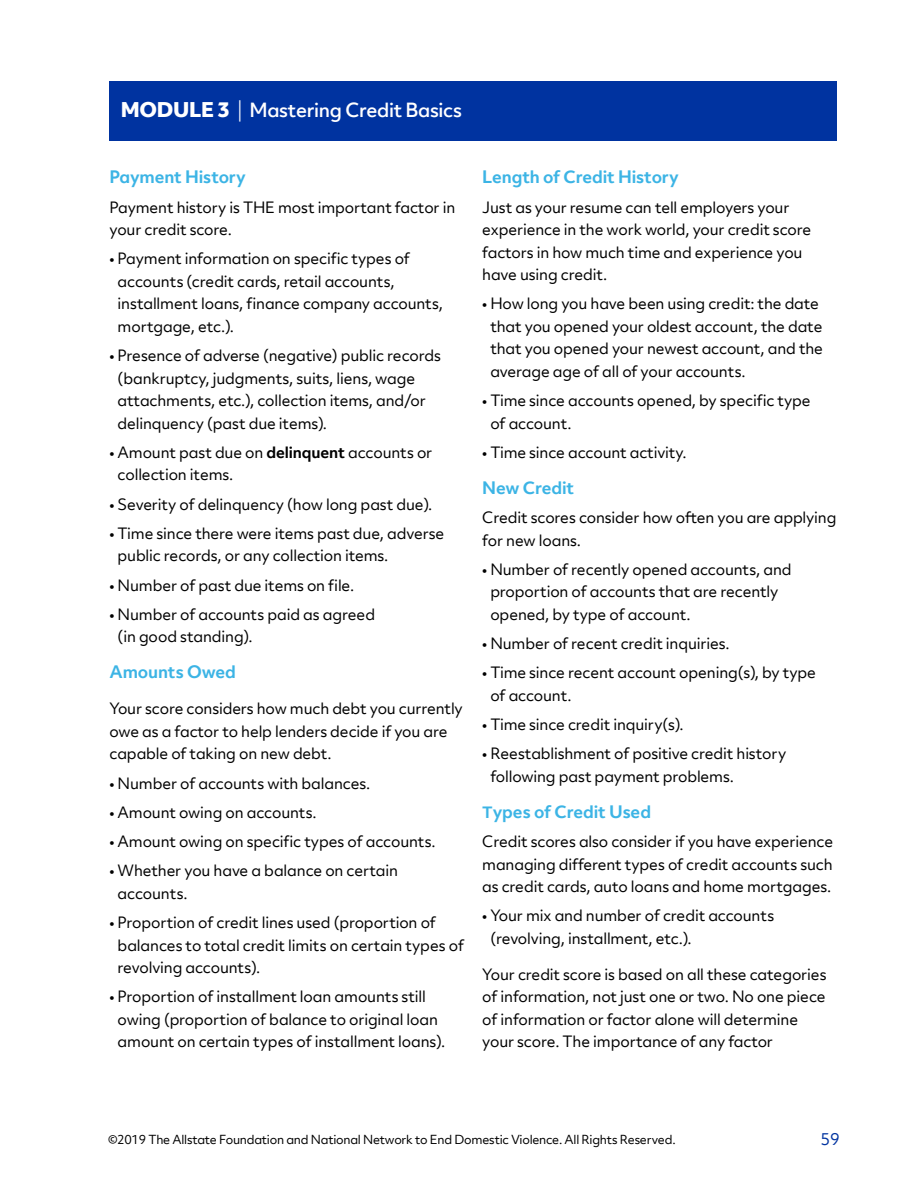
<style>
.page{position:relative;width:918px;height:1188px;background:#fff}
.page>*{position:absolute;margin:0;border:0;box-sizing:border-box;transform-origin:0 0}
.t1{font:500 18.75px "Allstate Objektiv";letter-spacing:-.02em;color:#fff}
.t2{font:700 16.5px "Allstate Objektiv";letter-spacing:-.01em;color:#3cb4e5}
.t3{font:15.75px "Allstate Objektiv";color:#0033a0}
.t4{font:15px/22.5px "Allstate Objektiv";letter-spacing:-.01em;color:#000}
.t5{font:12px "Allstate Objektiv";letter-spacing:-.02em;color:#000}
.s1{font-weight:800;font-size:19.5px}
.s2{font-weight:300;font-size:19.5px}
.s3{font-weight:700}
.s4{font-size:15px}
</style>
<div class="page">
<div style="left:110px;top:81px;width:727px;height:59px;background:#0033a0"></div>
<p class="t1" style="left:121px;top:97px;width:343px"><span class="s1">MODULE 3</span> <span class="s2">|</span> Mastering Credit Basics</p>
<p class="t2" style="left:110px;top:165px;width:138px">Payment History</p>
<p class="t4" style="left:110px;top:196px;width:347px">Payment history is THE most important factor in your credit score.</p>
<p class="t4" style="left:118px;top:247px;width:327px;text-indent:-8px">• Payment information on specific types of accounts (credit cards, retail accounts, installment loans, finance company accounts, mortgage, etc.).</p>
<p class="t4" style="left:118px;top:344px;width:325px;text-indent:-8px">• Presence of adverse (negative) public records (bankruptcy, judgments, suits, liens, wage attachments, etc.), collection items, and/or delinquency (past due items).</p>
<p class="t4" style="left:118px;top:441px;width:316px;text-indent:-8px">• Amount past due on <span class="s3">delinquent</span> accounts or collection items.</p>
<p class="t4" style="left:110px;top:493px;width:324px">• Severity of delinquency (how long past due).</p>
<p class="t4" style="left:118px;top:522px;width:328px;text-indent:-8px">• Time since there were items past due, adverse public records, or any collection items.</p>
<p class="t4" style="left:110px;top:574px;width:246px">• Number of past due items on file.</p>
<p class="t4" style="left:118px;top:603px;width:259px;text-indent:-8px">• Number of accounts paid as agreed (in good standing).</p>
<p class="t2" style="left:110px;top:660px;width:128px">Amounts Owed</p>
<p class="t4" style="left:109px;top:697px;width:355px">Your score considers how much debt you currently owe as a factor to help lenders decide if you are capable of taking on new debt.</p>
<p class="t4" style="left:109px;top:772px;width:262px">• Number of accounts with balances.</p>
<p class="t4" style="left:109px;top:801px;width:209px">• Amount owing on accounts.</p>
<p class="t4" style="left:109px;top:830px;width:328px">• Amount owing on specific types of accounts.</p>
<p class="t4" style="left:118px;top:859px;width:282px;text-indent:-8px">• Whether you have a balance on certain accounts.</p>
<p class="t4" style="left:118px;top:911px;width:348px;text-indent:-8px">• Proportion of credit lines used (proportion of balances to total credit limits on certain types of revolving accounts).</p>
<p class="t4" style="left:118px;top:985px;width:329px;text-indent:-8px">• Proportion of installment loan amounts still owing (proportion of balance to original loan amount on certain types of installment loans).</p>
<p class="t2" style="left:482px;top:165px;width:198px">Length of Credit History</p>
<p class="t4" style="left:482px;top:196px;width:330px">Just as your resume can tell employers your experience in the work world, your credit score factors in how much time and experience you have using credit.</p>
<p class="t4" style="left:490px;top:292px;width:334px;text-indent:-8px">• How long you have been using credit: the date that you opened your oldest account, the date that you opened your newest account, and the average age of all of your accounts.</p>
<p class="t4" style="left:490px;top:389px;width:322px;text-indent:-8px">• Time since accounts opened, by specific type of account.</p>
<p class="t4" style="left:482px;top:441px;width:206px">• Time since account activity.</p>
<p class="t2" style="left:482px;top:476px;width:93px">New Credit</p>
<p class="t4" style="left:482px;top:506px;width:356px">Credit scores consider how often you are applying for new loans.</p>
<p class="t4" style="left:490px;top:558px;width:303px;text-indent:-8px">• Number of recently opened accounts, and proportion of accounts that are recently opened, by type of account.</p>
<p class="t4" style="left:482px;top:632px;width:249px">• Number of recent credit inquiries.</p>
<p class="t4" style="left:490px;top:661px;width:327px;text-indent:-8px">• Time since recent account opening(s), by type of account.</p>
<p class="t4" style="left:482px;top:713px;width:203px">• Time since credit inquiry(s).</p>
<p class="t4" style="left:490px;top:742px;width:297px;text-indent:-8px">• Reestablishment of positive credit history following past payment problems.</p>
<p class="t2" style="left:482px;top:800px;width:170px"><span class="s4">T</span>ypes of Credit Used</p>
<p class="t4" style="left:482px;top:830px;width:352px;text-align:justify">Credit scores also consider if you have experience managing different types of credit accounts such as credit cards, auto loans and home mortgages.</p>
<p class="t4" style="left:490px;top:904px;width:285px;text-indent:-8px">• Your mix and number of credit accounts (revolving, installment, etc.).</p>
<p class="t4" style="left:482px;top:963px;width:346px">Your credit score is based on all these categories of information, not just one or two. No one piece of information or factor alone will determine your score. The importance of any factor</p>
<p class="t5" style="left:108px;top:1131px;width:569px">©2019 The Allstate Foundation and National Network to End Domestic Violence. All Rights Reserved.</p>
<p class="t3" style="left:821px;top:1128px;width:21px">59</p>
</div>
